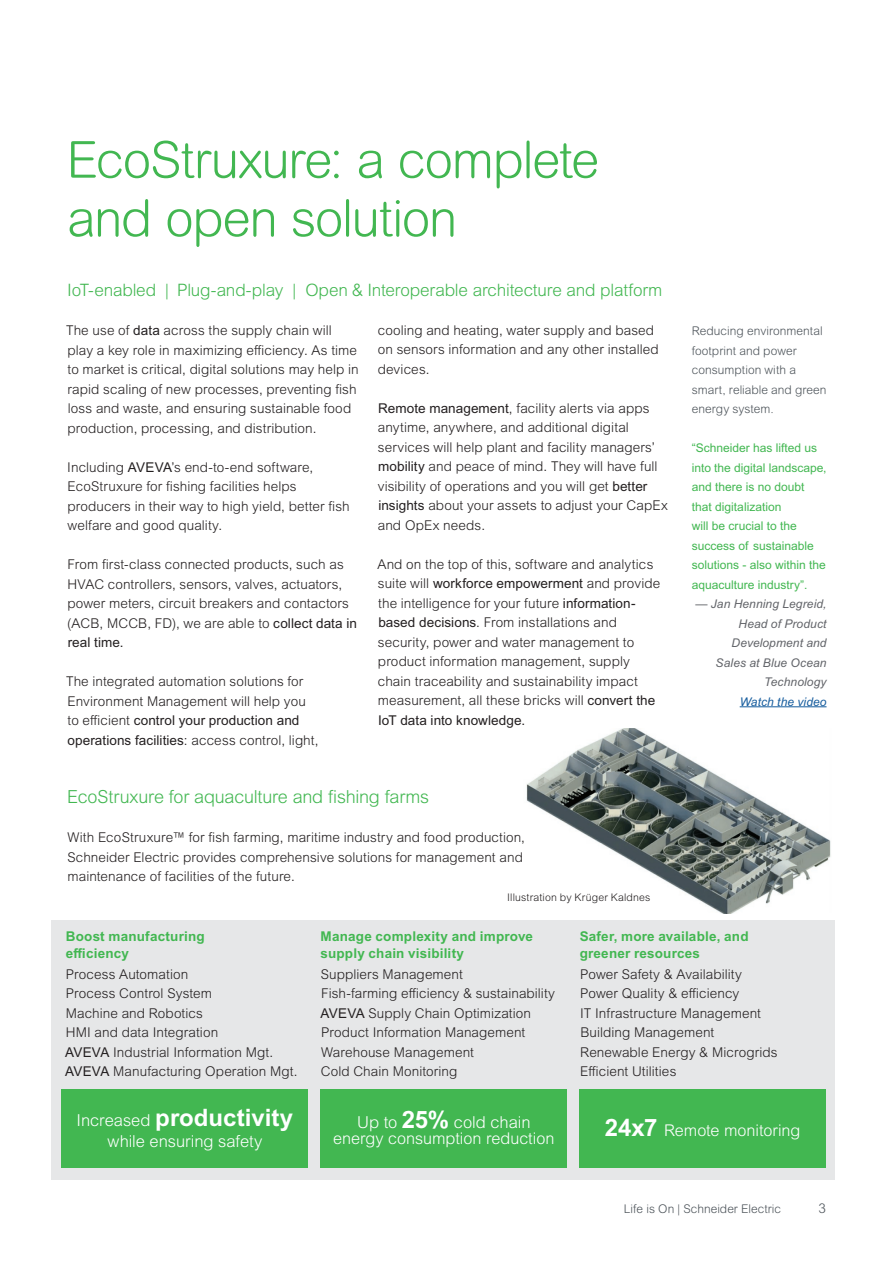
<style>
.page{position:relative;width:893px;height:1263px;background:#fff}
.page>*{position:absolute;margin:0;border:0;box-sizing:border-box;transform-origin:0 0}
.t1{font:300 51px/58.5px "Arial Rounded MT Pro";letter-spacing:-.025em;color:#42b751}
.t2{font:700 24px "Arial MT Pro";letter-spacing:.005em;color:#fff}
.t3{font:300 18px "Arial MT Pro";letter-spacing:-.01em;color:#42b751}
.t4{font:300 17.1px "Arial MT Pro";letter-spacing:-.01em;color:#42b751}
.t5{font:300 16.5px "Arial MT Pro";letter-spacing:-.005em;color:#fff}
.t6{font:300 16.2px "Arial MT Pro";color:#fff}
.t7{font:300 13.5px/19.5px "Arial MT Pro";letter-spacing:.005em;color:#231f20}
.t8{font:700 13.5px/16.5px "Arial MT Pro";letter-spacing:.015em;color:#42b751}
.t9{font:300 13.5px "Arial MT Pro";color:#4d545a}
.t10{font:12px/19.5px "Arial MT Pro";color:#42b751}
.t11{font:300 12px/19.5px "Arial Rounded MT Pro";color:#4d545a}
.t12{font:italic 12px/19.5px "Arial MT Pro";letter-spacing:.01em;color:#626469;text-align:right}
.t13{font:italic 12px "Arial MT Pro";letter-spacing:.01em;color:#175d9e}
.t14{font:300 10.5px "Arial MT Pro";letter-spacing:.015em;color:#231f20}
.s1{font-weight:400}
.s2{font-weight:300;font-size:16.5px}
.s3{font-weight:700;font-size:24px}
</style>
<div class="page">
<div style="left:51px;top:920px;width:783px;height:260px;background:#e6e7e8"></div>
<img style="left:526px;top:728px;width:305px;height:186px">
<hr style="left:740px;top:706px;width:86px;height:1px;background:#175d9e">
<div style="left:62px;top:1089px;width:246px;height:78px;background:#42b751"></div>
<div style="left:579px;top:1089px;width:247px;height:78px;background:#42b751"></div>
<div style="left:320px;top:1089px;width:247px;height:78px;background:#42b751"></div>
<h1 class="t1" style="left:67px;top:133px;width:534px">EcoStruxure: a complete and open solution</h1>
<p class="t4" style="left:67px;top:280px;width:597px">IoT-enabled | Plug-and-play | Open &amp; Interoperable architecture and platform</p>
<p class="t7" style="left:66px;top:321px;width:294px">The use of <span class="s1">data</span> across the supply chain will play a key role in maximizing efficiency. As time to market is critical, digital solutions may help in rapid scaling of new processes, preventing fish loss and waste, and ensuring sustainable food production, processing, and distribution.</p>
<p class="t7" style="left:67px;top:458px;width:284px">Including <span class="s1">AVEVA</span>’s end-to-end software, EcoStruxure for fishing facilities helps producers in their way to high yield, better fish welfare and good quality.</p>
<p class="t7" style="left:67px;top:555px;width:291px">From first-class connected products, such as HVAC controllers, sensors, valves, actuators, power meters, circuit breakers and contactors (ACB, MCCB, FD), we are able to <span class="s1">collect data in real time.</span></p>
<p class="t7" style="left:66px;top:672px;width:254px">The integrated automation solutions for Environment Management will help you to efficient <span class="s1">control your production and operations facilities</span>: access control, light,</p>
<p class="t7" style="left:378px;top:321px;width:282px">cooling and heating, water supply and based on sensors information and any other installed devices.</p>
<p class="t7" style="left:378px;top:399px;width:292px"><span class="s1">Remote management</span>, facility alerts via apps anytime, anywhere, and additional digital services will help plant and facility managers’ <span class="s1">mobility</span> and peace of mind. They will have full visibility of operations and you will get <span class="s1">better insights</span> about your assets to adjust your CapEx and OpEx needs.</p>
<p class="t7" style="left:377px;top:555px;width:284px">And on the top of this, software and analytics suite will <span class="s1">workforce empowerment</span> and provide the intelligence for your future <span class="s1">information&shy;based decisions</span>. From installations and security, power and water management to product information management, supply chain traceability and sustainability impact measurement, all these bricks will <span class="s1">convert the IoT data into knowledge.</span></p>
<h3 class="t3" style="left:67px;top:786px;width:364px">EcoStruxure for aquaculture and fishing farms</h3>
<p class="t7" style="left:67px;top:828px;width:459px">With EcoStruxure™ for fish farming, maritime industry and food production,<br>Schneider Electric provides comprehensive solutions for management and maintenance of facilities of the future.</p>
<p class="t14" style="left:507px;top:891px;width:145px">Illustration by Krüger Kaldnes</p>
<p class="t11" style="left:692px;top:322px;width:136px">Reducing environmental footprint and power consumption with a smart, reliable and green energy system.</p>
<p class="t10" style="left:692px;top:439px;width:136px">“Schneider has lifted us into the digital landscape, and there is no doubt that digitalization<br>will be crucial to the success of sustainable solutions - also within the aquaculture industry”.</p>
<p class="t12" style="left:695px;top:595px;width:133px">— Jan Henning Legreid,<br>Head of Product<br>Development and<br>Sales at Blue Ocean<br>Technology</p>
<p class="t13" style="left:740px;top:694px;width:88px">Watch the video</p>
<p class="t8" style="left:66px;top:929px;width:140px">Boost manufacturing efficiency</p>
<p class="t8" style="left:580px;top:929px;width:170px">Safer, more available, and greener resources</p>
<p class="t8" style="left:321px;top:929px;width:214px">Manage complexity and improve supply chain visibility</p>
<p class="t7" style="left:65px;top:965px;width:234px">Process Automation<br>Process Control System<br>Machine and Robotics<br>HMI and data Integration<br><span class="s1">AVEVA</span> Industrial Information Mgt.<br><span class="s1">AVEVA</span> Manufacturing Operation Mgt.</p>
<h2 class="t2" style="left:77px;top:1103px;width:218px"><span class="s2">Increased</span> productivity</h2>
<p class="t5" style="left:108px;top:1131px;width:156px">while ensuring safety</p>
<p class="t7" style="left:320px;top:965px;width:236px">Suppliers Management<br>Fish-farming efficiency &amp; sustainability<br><span class="s1">AVEVA</span> Supply Chain Optimization<br>Product Information Management<br>Warehouse Management<br>Cold Chain Monitoring</p>
<p class="t5" style="left:357px;top:1112px;width:175px">Up to <span class="s3">25%</span> cold chain</p>
<p class="t6" style="left:333px;top:1129px;width:223px">energy consumption reduction</p>
<p class="t7" style="left:580px;top:965px;width:199px">Power Safety &amp; Availability<br>Power Quality &amp; efficiency<br>IT Infrastructure Management<br>Building Management<br>Renewable Energy &amp; Microgrids<br>Efficient Utilities</p>
<p class="t6" style="left:605px;top:1121px;width:197px"><span class="s3">24x7</span> Remote monitoring</p>
<p class="t11" style="left:624px;top:1199px;width:159px">Life is On | Schneider Electric</p>
<p class="t9" style="left:818px;top:1200px;width:9px">3</p>
</div>
